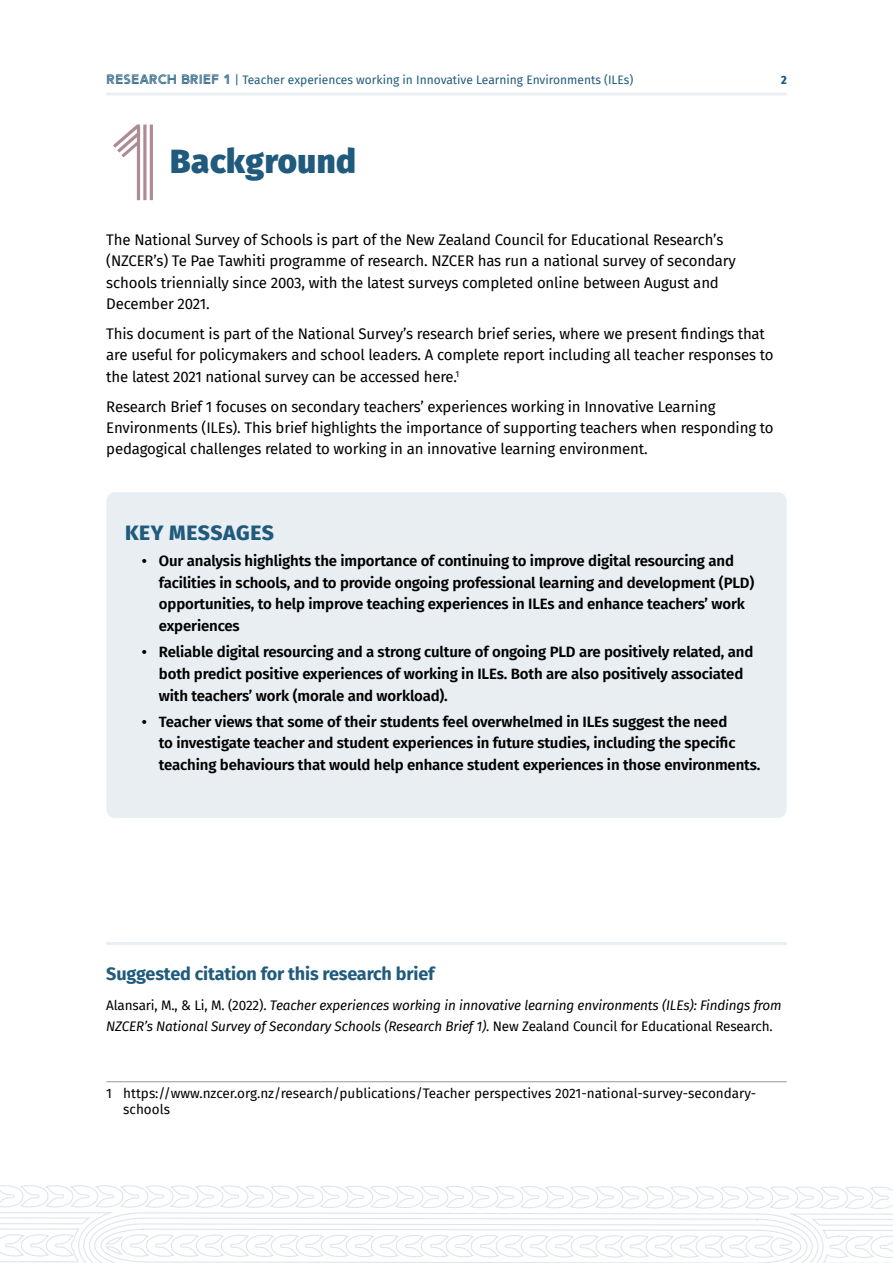
<style>
.page{position:relative;width:893px;height:1263px;background:#fff}
.page>*{position:absolute;margin:0;border:0;box-sizing:border-box;transform-origin:0 0}
.t1{font:107.25px "Arya Triple";color:#ad8c95}
.t2{font:900 33px "Fira Sans";letter-spacing:.015em;color:#205b7d}
.t3{font:800 21px "Fira Sans";letter-spacing:.025em;color:#205b7d}
.t4{font:700 18px "Fira Sans";letter-spacing:-.01em;color:#205b7d}
.t5{font:15px/21.3px "Fira Sans";letter-spacing:-.01em;color:#000}
.t6{font:600 15px/21.8px "Fira Sans";letter-spacing:-.01em;color:#000}
.t7{font:italic 13.5px/21px "Fira Sans";letter-spacing:-.01em;color:#000}
.t8{font:13.5px/16.2px "Fira Sans";color:#000}
.t9{font:12px "Fira Sans";color:#205b7d}
.t10{font:800 12px "Fira Sans Condensed";color:#205b7d}
.s1{font-family:"Arya Double";font-size:13.5px}
.s2{font-style:normal}
</style>
<div class="page">
<svg style="left:0;top:1185px;width:893px;height:78px"></svg>
<hr style="left:106px;top:92px;width:681px;height:3px;background:#e9eff2">
<div style="left:106px;top:492px;width:681px;height:326px;background:#e9eef2;border-radius:9px"></div>
<hr style="left:106px;top:942px;width:681px;height:3px;background:#e9eff2">
<hr style="left:106px;top:1081px;width:681px;height:1px;background:#96989a">
<p class="t9" style="left:106px;top:71px;width:529px"><span class="s1">RESEARCH BRIEF 1</span> | Teacher experiences working in Innovative Learning Environments (ILEs)</p>
<p class="t10" style="left:781px;top:69px;width:7px">2</p>
<h1 class="t1" style="left:106px;top:96px;width:65px">1</h1>
<h2 class="t2" style="left:170px;top:132px;width:187px">Background</h2>
<p class="t5" style="left:106px;top:229px;width:631px">The National Survey of Schools is part of the New Zealand Council for Educational Research’s (NZCER’s) Te Pae Tawhiti programme of research. NZCER has run a national survey of secondary schools triennially since 2003, with the latest surveys completed online between August and December 2021.</p>
<p class="t5" style="left:106px;top:323px;width:669px">This document is part of the National Survey’s research brief series, where we present findings that are useful for policymakers and school leaders. A complete report including all teacher responses to the latest 2021 national survey can be accessed here.<sup>1</sup></p>
<p class="t5" style="left:106px;top:395px;width:669px">Research Brief 1 focuses on secondary teachers’ experiences working in Innovative Learning<br>Environments (ILEs). This brief highlights the importance of supporting teachers when responding to pedagogical challenges related to working in an innovative learning environment.</p>
<h3 class="t3" style="left:125px;top:514px;width:150px">KEY MESSAGES</h3>
<p class="t6" style="left:159px;top:549px;width:597px;text-indent:-17px">• Our analysis highlights the importance of continuing to improve digital resourcing and facilities in schools, and to provide ongoing professional learning and development (PLD) opportunities, to help improve teaching experiences in ILEs and enhance teachers’ work experiences</p>
<p class="t6" style="left:159px;top:640px;width:596px;text-indent:-17px">• Reliable digital resourcing and a strong culture of ongoing PLD are positively related, and both predict positive experiences of working in ILEs. Both are also positively associated with teachers’ work (morale and workload).</p>
<p class="t6" style="left:159px;top:709px;width:603px;text-indent:-17px">• Teacher views that some of their students feel overwhelmed in ILEs suggest the need<br>to investigate teacher and student experiences in future studies, including the specific teaching behaviours that would help enhance student experiences in those environments.</p>
<p class="t4" style="left:106px;top:958px;width:330px">Suggested citation for this research brief</p>
<p class="t7" style="left:106px;top:994px;width:677px"><span class="s2">Alansari, M., &amp; Li, M. (2022).</span> Teacher experiences working in innovative learning environments (ILEs): Findings from<br>NZCER’s National Survey of Secondary Schools (Research Brief 1). <span class="s2">New Zealand Council for Educational Research.</span></p>
<p class="t8" style="left:123px;top:1085px;width:635px;text-indent:-17px">1 https://www.nzcer.org.nz/research/publications/Teacher perspectives 2021-national-survey-secondary&shy;schools</p>
</div>
